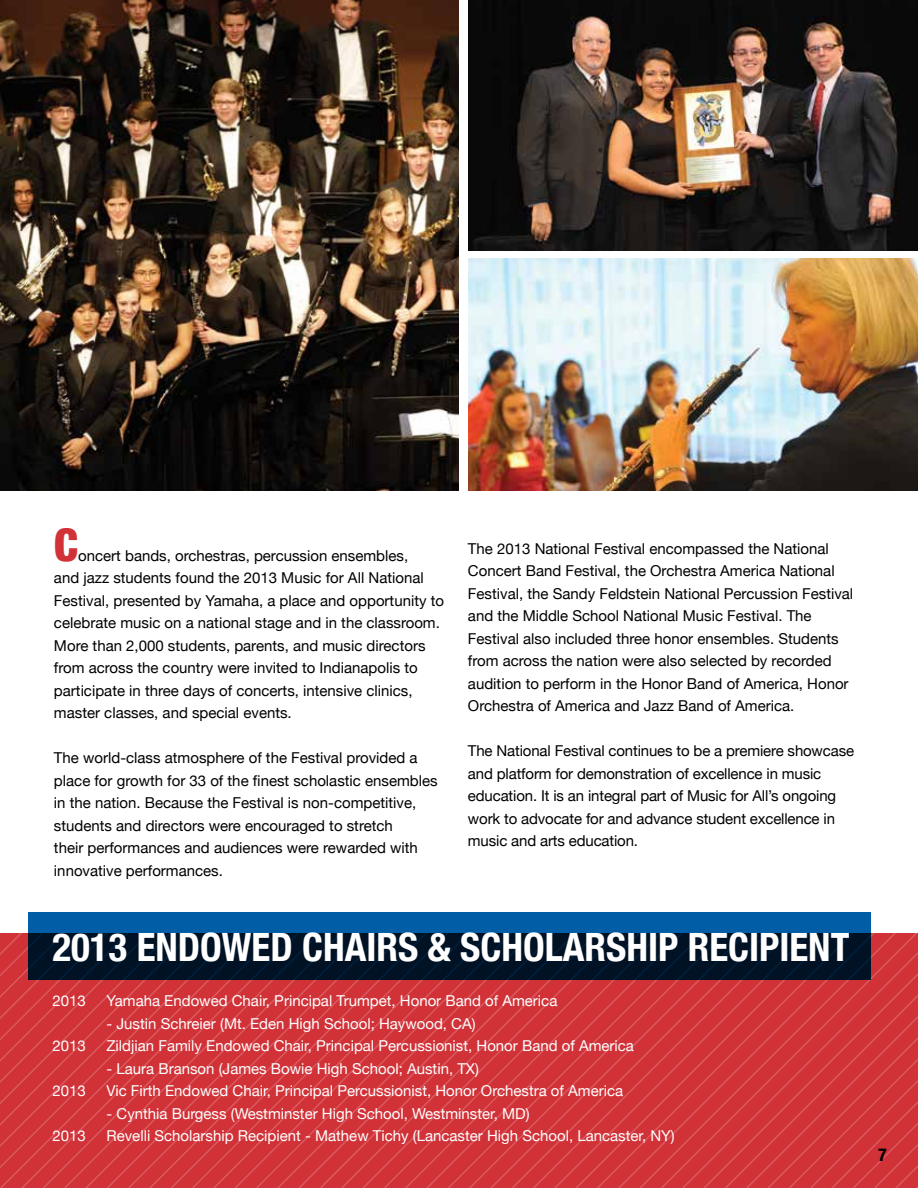
<style>
.page{position:relative;width:918px;height:1188px;background:#fff}
.page>*{position:absolute;margin:0;border:0;box-sizing:border-box;transform-origin:0 0}
.t1{font:900 condensed 45px "Helvetica Neue";color:#d13238}
.t2{font:700 condensed 39px "Helvetica Neue";color:#fff}
.t3{font:700 condensed 18px "Helvetica Neue";color:#000}
.t4{font:15px/22.5px "Helvetica Neue";color:#000}
.t5{font:15px "Helvetica Neue";color:#fff}
</style>
<div class="page">
<svg style="left:0;top:934px;width:918px;height:254px;background:#d1353b"></svg>
<hr style="left:0;top:591px;width:1px;height:67px;background:#d13238">
<svg style="left:28px;top:912px;width:842px;height:68px;background:#002a4d"></svg>
<img style="left:468px;top:0;width:450px;height:251px">
<img style="left:469px;top:258px;width:449px;height:232px">
<img style="left:0;top:0;width:459px;height:490px">
<h1 class="t1" style="left:54px;top:508px;width:26px">C</h1>
<p class="t4" style="left:54px;top:545px;width:392px;text-indent:24px">oncert bands, orchestras, percussion ensembles,<br>and jazz students found the 2013 Music for All National Festival, presented by Yamaha, a place and opportunity to celebrate music on a national stage and in the classroom.<br>More than 2,000 students, parents, and music directors from across the country were invited to Indianapolis to participate in three days of concerts, intensive clinics, master classes, and special events.</p>
<p class="t4" style="left:54px;top:747px;width:385px">The world-class atmosphere of the Festival provided a place for growth for 33 of the finest scholastic ensembles in the nation. Because the Festival is non-competitive, students and directors were encouraged to stretch<br>their performances and audiences were rewarded with innovative performances.</p>
<p class="t4" style="left:468px;top:538px;width:387px">The 2013 National Festival encompassed the National Concert Band Festival, the Orchestra America National Festival, the Sandy Feldstein National Percussion Festival and the Middle School National Music Festival. The Festival also included three honor ensembles. Students from across the nation were also selected by recorded audition to perform in the Honor Band of America, Honor Orchestra of America and Jazz Band of America.</p>
<p class="t4" style="left:468px;top:740px;width:388px">The National Festival continues to be a premiere showcase and platform for demonstration of excellence in music education. It is an integral part of Music for All’s ongoing work to advocate for and advance student excellence in music and arts education.</p>
<h2 class="t2" style="left:52px;top:915px;width:798px">2013 ENDOWED CHAIRS &amp; SCHOLARSHIP RECIPIENT</h2>
<p class="t5" style="left:52px;top:990px;width:35px">2013</p>
<p class="t5" style="left:106px;top:990px;width:452px">Yamaha Endowed Chair, Principal Trumpet, Honor Band of America</p>
<p class="t5" style="left:106px;top:1013px;width:371px">- Justin Schreier (Mt. Eden High School; Haywood, CA)</p>
<p class="t5" style="left:52px;top:1035px;width:35px">2013</p>
<p class="t5" style="left:106px;top:1035px;width:529px">Zildjian Family Endowed Chair, Principal Percussionist, Honor Band of America</p>
<p class="t5" style="left:106px;top:1058px;width:374px">- Laura Branson (James Bowie High School; Austin, TX)</p>
<p class="t5" style="left:52px;top:1080px;width:35px">2013</p>
<p class="t5" style="left:106px;top:1080px;width:518px">Vic Firth Endowed Chair, Principal Percussionist, Honor Orchestra of America</p>
<p class="t5" style="left:106px;top:1103px;width:425px">- Cynthia Burgess (Westminster High School, Westminster, MD)</p>
<p class="t5" style="left:52px;top:1125px;width:35px">2013</p>
<p class="t5" style="left:106px;top:1125px;width:570px">Revelli Scholarship Recipient - Mathew Tichy (Lancaster High School, Lancaster, NY)</p>
<p class="t3" style="left:878px;top:1139px;width:10px">7</p>
</div>
